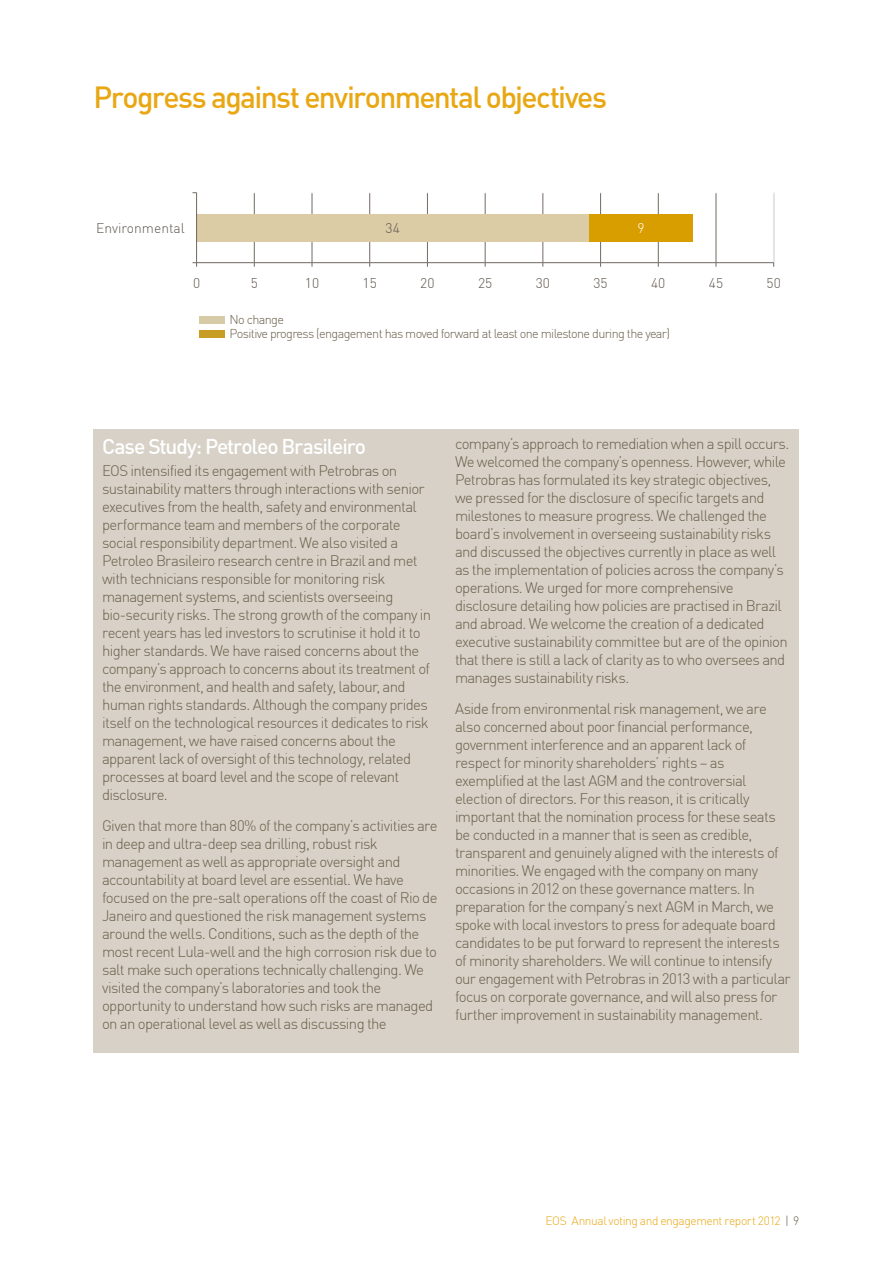
<style>
.page{position:relative;width:893px;height:1263px;background:#fff}
.page>*{position:absolute;margin:0;border:0;box-sizing:border-box;transform-origin:0 0}
.t1{font:500 30px "DIN";letter-spacing:-.055em;color:#e8a713}
.t2{font:500 21px "DIN";letter-spacing:-.05em;color:#fff}
.t3{font:300 15px/18px "DIN";letter-spacing:-.045em;color:#6a5f4a}
.t4{font:300 13.8px "DIN";color:#5f574f}
.t5{font:300 13.8px "DIN";color:#fff}
.t6{font:300 12.6px/14.1px "DIN";letter-spacing:-.05em;color:#6a5f4a}
.t7{font:300 12px "DIN";letter-spacing:-.035em;color:#e8a713}
.s1{color:#6a5f4a}
</style>
<div class="page">
<div style="left:199px;top:316px;width:26px;height:8px;background:#d6cba6"></div>
<div style="left:199px;top:330px;width:26px;height:8px;background:#c89d23"></div>
<hr style="left:254px;top:193px;width:1px;height:70px;background:#726962">
<hr style="left:312px;top:193px;width:1px;height:70px;background:#726962">
<hr style="left:369px;top:193px;width:1px;height:70px;background:#726962">
<hr style="left:427px;top:193px;width:1px;height:70px;background:#726962">
<hr style="left:485px;top:193px;width:1px;height:70px;background:#726962">
<hr style="left:543px;top:193px;width:1px;height:70px;background:#726962">
<hr style="left:600px;top:193px;width:1px;height:70px;background:#726962">
<hr style="left:658px;top:193px;width:1px;height:70px;background:#726962">
<hr style="left:716px;top:193px;width:1px;height:70px;background:#726962">
<div style="left:197px;top:214px;width:392px;height:28px;background:#dbcca5"></div>
<div style="left:589px;top:214px;width:104px;height:28px;background:#d89e00"></div>
<hr style="left:197px;top:262px;width:577px;height:1px;background:#726962">
<hr style="left:196px;top:193px;width:1px;height:70px;background:#726962">
<svg style="left:192px;top:262px;width:5px;height:5px"></svg>
<div style="left:94px;top:429px;width:705px;height:623px;background:#d7d1c7"></div>
<h1 class="t1" style="left:94px;top:78px;width:515px">Progress against environmental objectives</h1>
<p class="t4" style="left:96px;top:220px;width:90px">Environmental</p>
<p class="t4" style="left:386px;top:220px;width:16px">34</p>
<p class="t5" style="left:637px;top:220px;width:9px">9</p>
<p class="t4" style="left:193px;top:275px;width:9px">0</p>
<p class="t4" style="left:251px;top:275px;width:9px">5</p>
<p class="t4" style="left:305px;top:275px;width:16px">10</p>
<p class="t4" style="left:363px;top:275px;width:16px">15</p>
<p class="t4" style="left:420px;top:275px;width:16px">20</p>
<p class="t4" style="left:478px;top:275px;width:16px">25</p>
<p class="t4" style="left:536px;top:275px;width:16px">30</p>
<p class="t4" style="left:593px;top:275px;width:16px">35</p>
<p class="t4" style="left:651px;top:275px;width:16px">40</p>
<p class="t4" style="left:709px;top:275px;width:16px">45</p>
<p class="t4" style="left:767px;top:275px;width:16px">50</p>
<p class="t6" style="left:230px;top:312px;width:442px">No change<br>Positive progress (engagement has moved forward at least one milestone during the year)</p>
<p class="t4" style="left:216px;top:322px;width:545px">Positive progress (engagement has moved forward at least one milestone during the year)</p>
<h2 class="t2" style="left:102px;top:433px;width:266px">Case Study: Petroleo Brasileiro</h2>
<p class="t3" style="left:102px;top:461px;width:331px">EOS intensified its engagement with Petrobras on sustainability matters through interactions with senior executives from the health, safety and environmental performance team and members of the corporate social responsibility department. We also visited a Petroleo Brasileiro research centre in Brazil and met with technicians responsible for monitoring risk management systems, and scientists overseeing bio-security risks. The strong growth of the company in recent years has led investors to scrutinise it hold it to higher standards. We have raised concerns about the company’s approach to concerns about its treatment of the environment, and health and safety, labour, and human rights standards. Although the company prides itself on the technological resources it dedicates to risk management, we have raised concerns about the apparent lack of oversight of this technology, related processes at board level and the scope of relevant disclosure.</p>
<p class="t3" style="left:102px;top:816px;width:337px">Given that more than 80% of the company’s activities are in deep and ultra-deep sea drilling, robust risk management as well as appropriate oversight and accountability at board level are essential. We have focused on the pre-salt operations off the coast of Rio de Janeiro and questioned the risk management systems around the wells. Conditions, such as the depth of the most recent Lula-well and the high corrosion risk due to salt make such operations technically challenging. We visited the company’s laboratories and took the opportunity to understand how such risks are managed on an operational level as well as discussing the</p>
<p class="t3" style="left:455px;top:434px;width:336px">company’s approach to remediation when a spill occurs.<br>We welcomed the company’s openness. However, while Petrobras has formulated its key strategic objectives, we pressed for the disclosure of specific targets and milestones to measure progress. We challenged the board’s involvement in overseeing sustainability risks and discussed the objectives currently in place as well as the implementation of policies across the company’s operations. We urged for more comprehensive disclosure detailing how policies are practised in Brazil and abroad. We welcome the creation of a dedicated executive sustainability committee but are of the opinion that there is still a lack of clarity as to who oversees and manages sustainability risks.</p>
<p class="t3" style="left:455px;top:699px;width:337px">Aside from environmental risk management, we are also concerned about poor financial performance, government interference and an apparent lack of respect for minority shareholders’ rights – as exemplified at the last AGM and the controversial election of directors. For this reason, it is critically important that the nomination process for these seats be conducted in a manner that is seen as credible, transparent and genuinely aligned with the interests of minorities. We engaged with the company on many occasions in 2012 on these governance matters. In preparation for the company’s next AGM in March, we spoke with local investors to press for adequate board candidates to be put forward to represent the interests of minority shareholders. We will continue to intensify our engagement with Petrobras in 2013 with a particular focus on corporate governance, and will also press for further improvement in sustainability management.</p>
<p class="t7" style="left:545px;top:1213px;width:255px">EOS Annual voting and engagement report 2012 <span class="s1">| 9</span></p>
</div>
